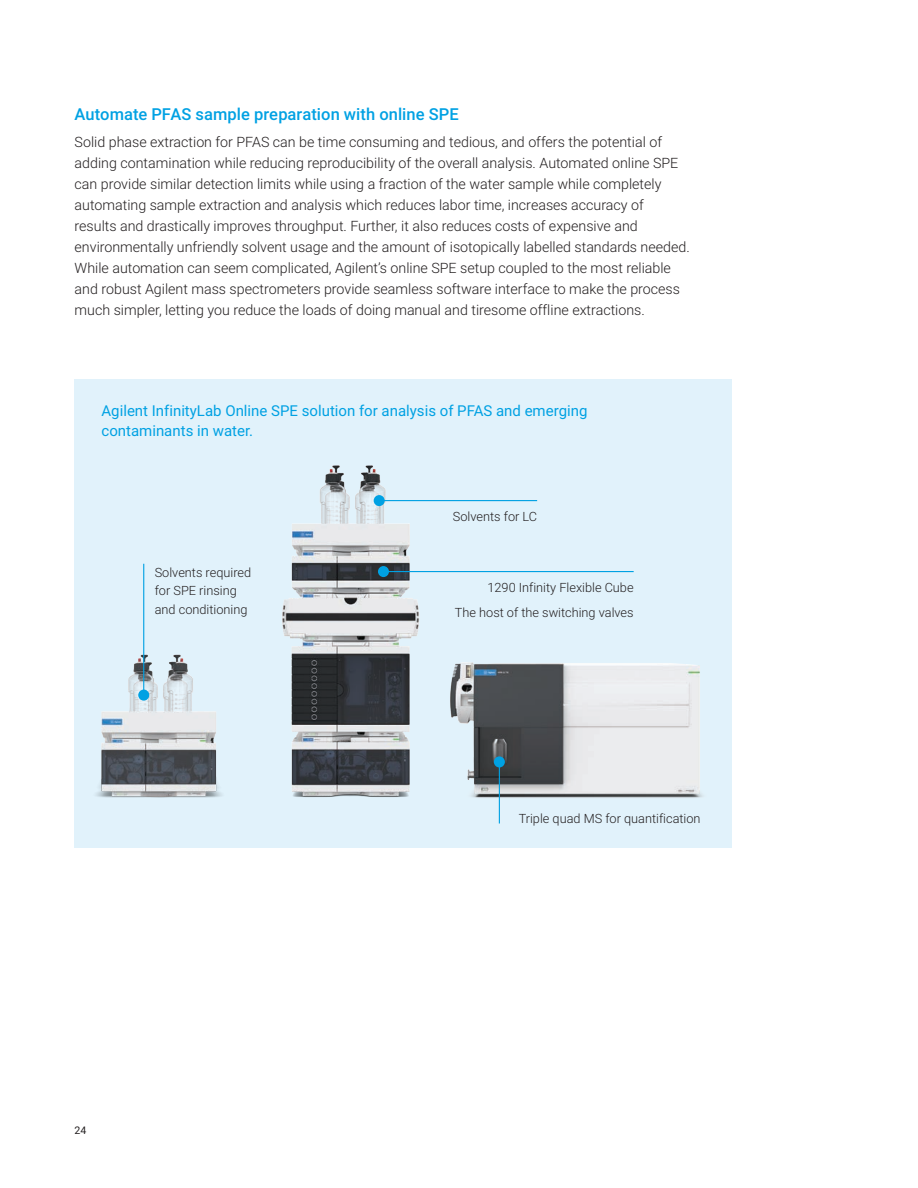
<style>
.page{position:relative;width:918px;height:1188px;background:#fff}
.page>*{position:absolute;margin:0;border:0;box-sizing:border-box;transform-origin:0 0}
.BROCHURE_subhead_blu{font:500 16.5px "Roboto";letter-spacing:.005em;color:#00a1e3}
.BROCHURE_callout_sub{font:15px/19.5px "Roboto";color:#00a1e3}
.BROCHURE_text_black{font:300 14.25px/21px "Roboto";color:#231f20}
.BROCHURE_callout_tex{font:300 12.75px/18.8px "Roboto";color:#231f20}
.t1{font:10.5px "Roboto";color:#231f20}
</style>
<div class="page">
<div style="left:75px;top:379px;width:657px;height:468px;background:#e1f2fb"></div>
<img style="left:96px;top:651px;width:126px;height:147px">
<img style="left:282px;top:465px;width:152px;height:332px">
<img style="left:450px;top:662px;width:253px;height:157px">
<hr style="left:383px;top:571px;width:251px;height:1px;background:#00a1e3">
<div style="left:378px;top:566px;width:11px;height:11px;background:#00a1e3;border-radius:50%"></div>
<hr style="left:499px;top:762px;width:1px;height:62px;background:#00a1e3">
<div style="left:494px;top:756px;width:11px;height:11px;background:#00a1e3;border-radius:50%"></div>
<hr style="left:143px;top:564px;width:1px;height:131px;background:#00a1e3">
<div style="left:138px;top:690px;width:11px;height:11px;background:#00a1e3;border-radius:50%"></div>
<hr style="left:379px;top:500px;width:158px;height:1px;background:#00a1e3">
<div style="left:374px;top:495px;width:11px;height:11px;background:#00a1e3;border-radius:50%"></div>
<p class="BROCHURE_subhead_blu" style="left:75px;top:103px;width:386px">Automate PFAS sample preparation with online SPE</p>
<p class="BROCHURE_text_black" style="left:75px;top:131px;width:617px">Solid phase extraction for PFAS can be time consuming and tedious, and offers the potential of adding contamination while reducing reproducibility of the overall analysis. Automated online SPE can provide similar detection limits while using a fraction of the water sample while completely automating sample extraction and analysis which reduces labor time, increases accuracy of<br>results and drastically improves throughput. Further, it also reduces costs of expensive and environmentally unfriendly solvent usage and the amount of isotopically labelled standards needed.<br>While automation can seem complicated, Agilent’s online SPE setup coupled to the most reliable and robust Agilent mass spectrometers provide seamless software interface to make the process much simpler, letting you reduce the loads of doing manual and tiresome offline extractions.</p>
<p class="BROCHURE_callout_sub" style="left:102px;top:400px;width:487px">Agilent InfinityLab Online SPE solution for analysis of PFAS and emerging contaminants in water.</p>
<p class="BROCHURE_callout_tex" style="left:155px;top:562px;width:98px">Solvents required for SPE rinsing and conditioning</p>
<p class="t1" style="left:75px;top:1123px;width:13px">24</p>
<p class="BROCHURE_callout_tex" style="left:453px;top:507px;width:86px">Solvents for LC</p>
<p class="BROCHURE_callout_tex" style="left:487px;top:578px;width:148px">1290 Infinity Flexible Cube</p>
<p class="BROCHURE_callout_tex" style="left:455px;top:603px;width:180px">The host of the switching valves</p>
<p class="BROCHURE_callout_tex" style="left:519px;top:808px;width:183px">Triple quad MS for quantification</p>
</div>
